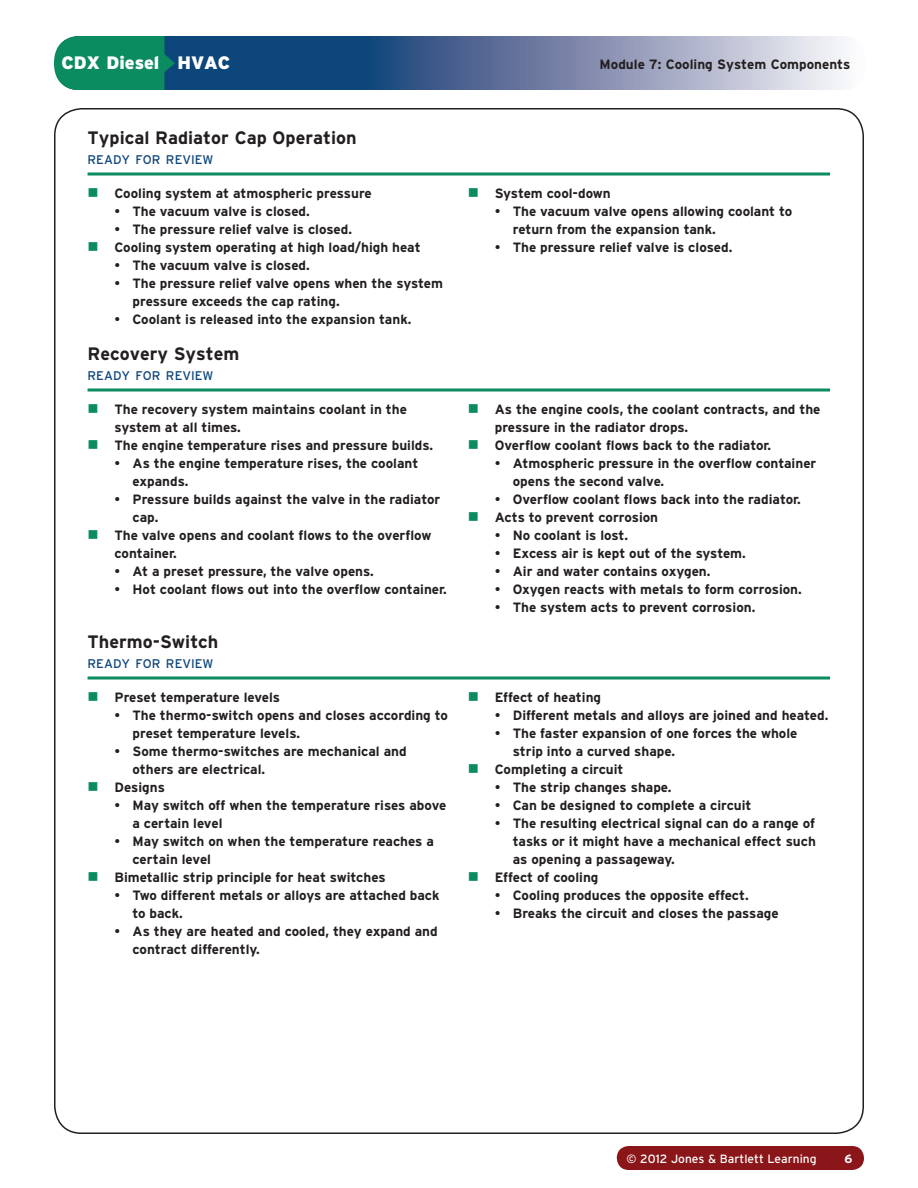
<style>
.page{position:relative;width:918px;height:1188px;background:#fff}
.page>*{position:absolute;margin:0;border:0;box-sizing:border-box;transform-origin:0 0}
.t1{font:700 18px "Interstate";color:#231f20}
.t2{font:900 18px "Interstate";color:#fff}
.t3{font:700 13.5px/18px "Interstate";color:#231f20}
.t4{font:12.6px "Interstate";color:#0d467a}
.t5{font:12px "Interstate";color:#fff}
.t6{font:700 12px "Interstate";color:#fff}
.s1{font-weight:400}
</style>
<div class="page">
<div style="left:617px;top:1146px;width:247px;height:24px;background:#8a1619;border-radius:12px"></div>
<svg style="left:56px;top:36px;width:810px;height:54px;background:#6982a6"></svg>
<svg style="left:54px;top:35px;width:121px;height:55px;background:#178c6a"></svg>
<svg style="left:88px;top:172px;width:742px;height:4px;background:#47a787"></svg>
<svg style="left:88px;top:388px;width:742px;height:4px;background:#47a787"></svg>
<svg style="left:88px;top:676px;width:742px;height:4px;background:#47a787"></svg>
<h1 class="t2" style="left:62px;top:53px;width:170px">CDX Diesel HVAC</h1>
<p class="t3" style="left:600px;top:56px;width:252px">Module 7: Cooling System Components</p>
<h1 class="t1" style="left:88px;top:127px;width:271px">Typical Radiator Cap Operation</h1>
<p class="t4" style="left:88px;top:151px;width:127px">READY FOR REVIEW</p>
<p class="t3" style="left:115px;top:184px;width:259px">Cooling system at atmospheric pressure</p>
<p class="t3" style="left:115px;top:202px;width:197px"><span class="s1">•</span> The vacuum valve is closed.</p>
<p class="t3" style="left:115px;top:220px;width:308px"><span class="s1">•</span> The pressure relief valve is closed.<br>Cooling system operating at high load/high heat</p>
<p class="t3" style="left:115px;top:256px;width:197px"><span class="s1">•</span> The vacuum valve is closed.</p>
<p class="t3" style="left:133px;top:274px;width:312px;text-indent:-18px"><span class="s1">•</span> The pressure relief valve opens when the system pressure exceeds the cap rating.</p>
<p class="t3" style="left:115px;top:310px;width:298px"><span class="s1">•</span> Coolant is released into the expansion tank.</p>
<h1 class="t1" style="left:88px;top:343px;width:153px">Recovery System</h1>
<p class="t4" style="left:88px;top:367px;width:127px">READY FOR REVIEW</p>
<p class="t3" style="left:115px;top:400px;width:320px">The recovery system maintains coolant in the system at all times.<br>The engine temperature rises and pressure builds.</p>
<p class="t3" style="left:133px;top:454px;width:287px;text-indent:-18px"><span class="s1">•</span> As the engine temperature rises, the coolant expands.</p>
<p class="t3" style="left:115px;top:490px;width:327px"><span class="s1">•</span> Pressure builds against the valve in the radiator</p>
<p class="t3" style="left:133px;top:508px;width:27px">cap.</p>
<p class="t3" style="left:115px;top:526px;width:318px">The valve opens and coolant flows to the overflow</p>
<p class="t3" style="left:115px;top:544px;width:64px">container.</p>
<p class="t3" style="left:115px;top:562px;width:261px"><span class="s1">•</span> At a preset pressure, the valve opens.</p>
<p class="t3" style="left:115px;top:580px;width:334px"><span class="s1">•</span> Hot coolant flows out into the overflow container.</p>
<h1 class="t1" style="left:88px;top:631px;width:132px">Thermo-Switch</h1>
<p class="t4" style="left:88px;top:655px;width:127px">READY FOR REVIEW</p>
<p class="t3" style="left:115px;top:688px;width:167px">Preset temperature levels</p>
<p class="t3" style="left:133px;top:706px;width:317px;text-indent:-18px"><span class="s1">•</span> The thermo-switch opens and closes according to preset temperature levels.</p>
<p class="t3" style="left:115px;top:742px;width:294px"><span class="s1">•</span> Some thermo-switches are mechanical and</p>
<p class="t3" style="left:133px;top:760px;width:134px">others are electrical.</p>
<p class="t3" style="left:115px;top:778px;width:52px">Designs</p>
<p class="t3" style="left:133px;top:796px;width:315px;text-indent:-18px"><span class="s1">•</span> May switch off when the temperature rises above a certain level</p>
<p class="t3" style="left:115px;top:832px;width:321px"><span class="s1">•</span> May switch on when the temperature reaches a</p>
<p class="t3" style="left:133px;top:850px;width:80px">certain level</p>
<p class="t3" style="left:115px;top:868px;width:273px">Bimetallic strip principle for heat switches</p>
<p class="t3" style="left:133px;top:886px;width:309px;text-indent:-18px"><span class="s1">•</span> Two different metals or alloys are attached back to back.</p>
<p class="t3" style="left:133px;top:922px;width:307px;text-indent:-18px"><span class="s1">•</span> As they are heated and cooled, they expand and contract differently.</p>
<p class="t3" style="left:495px;top:184px;width:118px">System cool-down</p>
<p class="t3" style="left:513px;top:202px;width:281px;text-indent:-18px"><span class="s1">•</span> The vacuum valve opens allowing coolant to return from the expansion tank.</p>
<p class="t3" style="left:495px;top:238px;width:239px"><span class="s1">•</span> The pressure relief valve is closed.</p>
<p class="t3" style="left:495px;top:400px;width:327px">As the engine cools, the coolant contracts, and the pressure in the radiator drops.<br>Overflow coolant flows back to the radiator.</p>
<p class="t3" style="left:513px;top:454px;width:305px;text-indent:-18px"><span class="s1">•</span> Atmospheric pressure in the overflow container opens the second valve.</p>
<p class="t3" style="left:495px;top:490px;width:308px"><span class="s1">•</span> Overflow coolant flows back into the radiator.<br>Acts to prevent corrosion</p>
<p class="t3" style="left:495px;top:526px;width:135px"><span class="s1">•</span> No coolant is lost.</p>
<p class="t3" style="left:495px;top:544px;width:253px"><span class="s1">•</span> Excess air is kept out of the system.</p>
<p class="t3" style="left:495px;top:562px;width:217px"><span class="s1">•</span> Air and water contains oxygen.</p>
<p class="t3" style="left:495px;top:580px;width:309px"><span class="s1">•</span> Oxygen reacts with metals to form corrosion.</p>
<p class="t3" style="left:495px;top:598px;width:262px"><span class="s1">•</span> The system acts to prevent corrosion.</p>
<p class="t3" style="left:495px;top:688px;width:108px">Effect of heating</p>
<p class="t3" style="left:495px;top:706px;width:335px"><span class="s1">•</span> Different metals and alloys are joined and heated.</p>
<p class="t3" style="left:495px;top:724px;width:304px"><span class="s1">•</span> The faster expansion of one forces the whole</p>
<p class="t3" style="left:513px;top:742px;width:164px">strip into a curved shape.</p>
<p class="t3" style="left:495px;top:760px;width:130px">Completing a circuit</p>
<p class="t3" style="left:495px;top:778px;width:178px"><span class="s1">•</span> The strip changes shape.</p>
<p class="t3" style="left:495px;top:796px;width:258px"><span class="s1">•</span> Can be designed to complete a circuit</p>
<p class="t3" style="left:495px;top:814px;width:322px"><span class="s1">•</span> The resulting electrical signal can do a range of</p>
<p class="t3" style="left:513px;top:832px;width:305px">tasks or it might have a mechanical effect such</p>
<p class="t3" style="left:513px;top:850px;width:164px">as opening a passageway.</p>
<p class="t3" style="left:495px;top:868px;width:105px">Effect of cooling</p>
<p class="t3" style="left:495px;top:886px;width:255px"><span class="s1">•</span> Cooling produces the opposite effect.</p>
<p class="t3" style="left:495px;top:904px;width:285px"><span class="s1">•</span> Breaks the circuit and closes the passage</p>
<p class="t5" style="left:627px;top:1151px;width:191px">© 2012 Jones &amp; Bartlett Learning</p>
<p class="t6" style="left:845px;top:1151px;width:9px">6</p>
</div>
